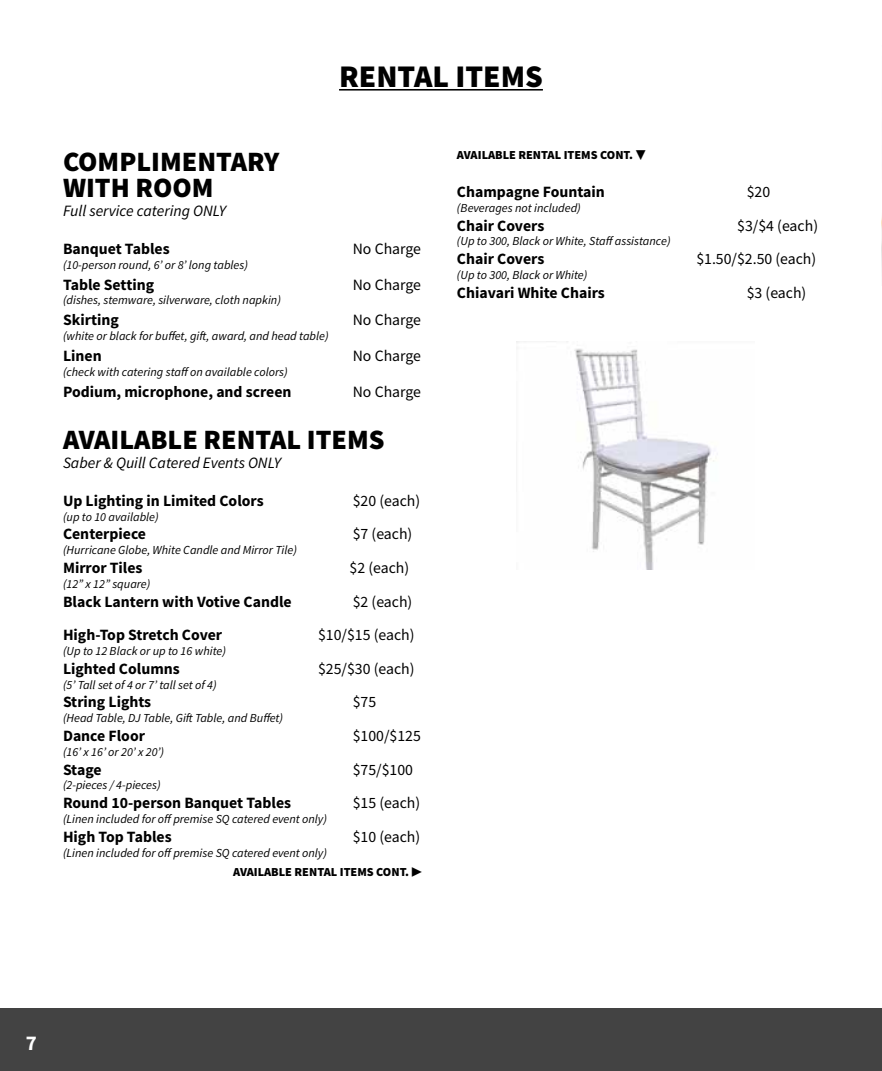
<style>
.page{position:relative;width:882px;height:1071px;background:#fff}
.page>*{position:absolute;margin:0;border:0;box-sizing:border-box;transform-origin:0 0}
.t1{font:900 31.5px "Source Sans Pro";color:#000}
.t2{font:900 28px/26.2px "Source Sans Pro";color:#000}
.t3{font:700 21px "Source Sans Pro";color:#fff}
.t4{font:700 15.75px "Source Sans Pro";color:#000}
.t5{font:15.75px "Source Sans Pro";color:#000}
.t6{font:italic 15.75px "Source Sans Pro";color:#000}
.t7{font:italic 12.25px "Source Sans Pro";color:#000}
.t8{font:900 12.25px "Source Sans Pro";color:#000}
</style>
<div class="page">
<div style="left:0;top:1008px;width:882px;height:63px;background:#434343"></div>
<hr style="left:339px;top:89px;width:204px;height:2px;background:#000">
<img style="left:881px;top:217px;width:1px;height:51px">
<img style="left:516px;top:341px;width:198px;height:228px">
<h1 class="t1" style="left:339px;top:54px;width:205px">RENTAL ITEMS</h1>
<h2 class="t2" style="left:63px;top:148px;width:218px">COMPLIMENTARY<br>WITH ROOM</h2>
<p class="t6" style="left:63px;top:201px;width:165px">Full service catering ONLY</p>
<p class="t4" style="left:63px;top:238px;width:108px">Banquet Tables</p>
<p class="t5" style="left:353px;top:239px;width:70px">No Charge</p>
<p class="t7" style="left:63px;top:257px;width:187px">(10-person round, 6’ or 8’ long tables)</p>
<p class="t4" style="left:63px;top:274px;width:93px">Table Setting</p>
<p class="t5" style="left:353px;top:274px;width:70px">No Charge</p>
<p class="t7" style="left:63px;top:292px;width:219px">(dishes, stemware, silverware, cloth napkin)</p>
<p class="t4" style="left:63px;top:309px;width:57px">Skirting</p>
<p class="t5" style="left:353px;top:310px;width:70px">No Charge</p>
<p class="t7" style="left:63px;top:328px;width:267px">(white or black for buffet, gift, award, and head table)</p>
<p class="t4" style="left:63px;top:345px;width:40px">Linen</p>
<p class="t5" style="left:353px;top:346px;width:70px">No Charge</p>
<p class="t7" style="left:63px;top:364px;width:226px">(check with catering staff on available colors)</p>
<p class="t4" style="left:63px;top:381px;width:230px">Podium, microphone, and screen</p>
<p class="t5" style="left:353px;top:381px;width:70px">No Charge</p>
<h2 class="t2" style="left:63px;top:426px;width:323px">AVAILABLE RENTAL ITEMS</h2>
<p class="t6" style="left:63px;top:453px;width:219px">Saber &amp; Quill Catered Events ONLY</p>
<p class="t4" style="left:63px;top:490px;width:202px">Up Lighting in Limited Colors</p>
<p class="t5" style="left:353px;top:491px;width:69px">$20 (each)</p>
<p class="t7" style="left:63px;top:509px;width:97px">(up to 10 available)</p>
<p class="t4" style="left:63px;top:524px;width:85px">Centerpiece</p>
<p class="t5" style="left:353px;top:524px;width:61px">$7 (each)</p>
<p class="t7" style="left:63px;top:542px;width:236px">(Hurricane Globe, White Candle and Mirror Tile)</p>
<p class="t4" style="left:63px;top:557px;width:81px">Mirror Tiles</p>
<p class="t5" style="left:350px;top:558px;width:61px">$2 (each)</p>
<p class="t7" style="left:63px;top:576px;width:89px">(12” x 12” square)</p>
<p class="t4" style="left:63px;top:591px;width:230px">Black Lantern with Votive Candle</p>
<p class="t5" style="left:353px;top:591px;width:61px">$2 (each)</p>
<p class="t4" style="left:63px;top:624px;width:161px">High-Top Stretch Cover</p>
<p class="t5" style="left:318px;top:625px;width:98px">$10/$15 (each)</p>
<p class="t7" style="left:63px;top:643px;width:164px">(Up to 12 Black or up to 16 white)</p>
<p class="t4" style="left:63px;top:658px;width:118px">Lighted Columns</p>
<p class="t5" style="left:318px;top:659px;width:98px">$25/$30 (each)</p>
<p class="t7" style="left:63px;top:677px;width:155px">(5’ Tall set of 4 or 7’ tall set of 4)</p>
<p class="t4" style="left:63px;top:692px;width:90px">String Lights</p>
<p class="t5" style="left:353px;top:692px;width:25px">$75</p>
<p class="t7" style="left:63px;top:710px;width:222px">(Head Table, DJ Table, Gift Table, and Buffet)</p>
<p class="t4" style="left:63px;top:725px;width:84px">Dance Floor</p>
<p class="t5" style="left:353px;top:726px;width:70px">$100/$125</p>
<p class="t7" style="left:63px;top:744px;width:103px">(16’ x 16’ or 20’ x 20’)</p>
<p class="t4" style="left:63px;top:759px;width:40px">Stage</p>
<p class="t5" style="left:353px;top:759px;width:62px">$75/$100</p>
<p class="t7" style="left:63px;top:778px;width:99px">(2-pieces / 4-pieces)</p>
<p class="t4" style="left:63px;top:792px;width:230px">Round 10-person Banquet Tables</p>
<p class="t5" style="left:353px;top:793px;width:69px">$15 (each)</p>
<p class="t7" style="left:63px;top:811px;width:266px">(Linen included for off premise SQ catered event only)</p>
<p class="t4" style="left:63px;top:826px;width:110px">High Top Tables</p>
<p class="t5" style="left:353px;top:827px;width:69px">$10 (each)</p>
<p class="t7" style="left:63px;top:845px;width:266px">(Linen included for off premise SQ catered event only)</p>
<p class="t8" style="left:233px;top:863px;width:191px">AVAILABLE RENTAL ITEMS CONT. ▶</p>
<p class="t8" style="left:457px;top:147px;width:191px">AVAILABLE RENTAL ITEMS CONT. ▼</p>
<p class="t4" style="left:457px;top:181px;width:149px">Champagne Fountain</p>
<p class="t5" style="left:747px;top:182px;width:25px">$20</p>
<p class="t7" style="left:457px;top:200px;width:125px">(Beverages not included)</p>
<p class="t4" style="left:457px;top:215px;width:89px">Chair Covers</p>
<p class="t5" style="left:737px;top:215px;width:82px">$3/$4 (each)</p>
<p class="t7" style="left:457px;top:233px;width:215px">(Up to 300, Black or White, Staff assistance)</p>
<p class="t4" style="left:457px;top:248px;width:89px">Chair Covers</p>
<p class="t5" style="left:696px;top:249px;width:121px">$1.50/$2.50 (each)</p>
<p class="t7" style="left:457px;top:267px;width:132px">(Up to 300, Black or White)</p>
<p class="t4" style="left:457px;top:282px;width:149px">Chiavari White Chairs</p>
<p class="t5" style="left:747px;top:282px;width:61px">$3 (each)</p>
<h3 class="t3" style="left:26px;top:1029px;width:13px">7</h3>
</div>
